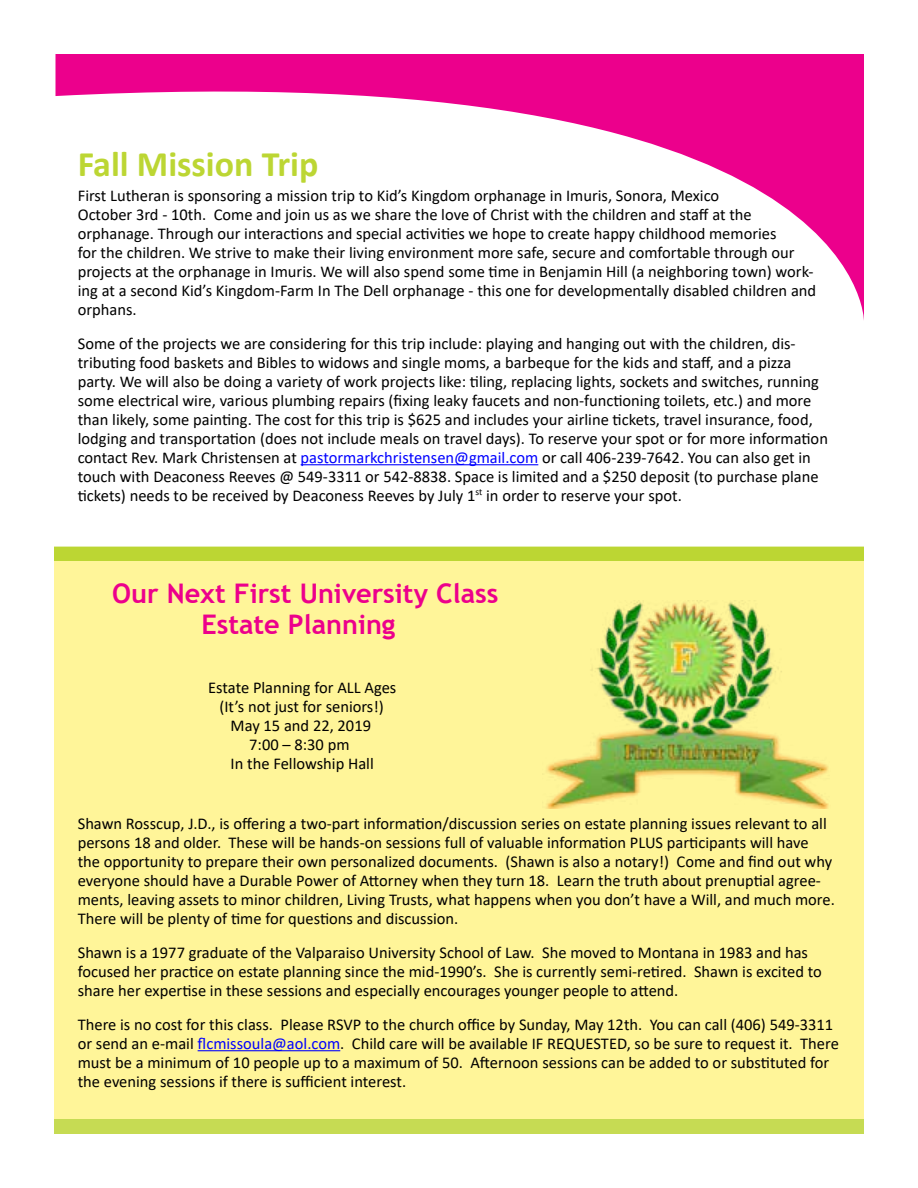
<style>
.page{position:relative;width:918px;height:1188px;background:#fff}
.page>*{position:absolute;margin:0;border:0;box-sizing:border-box;transform-origin:0 0}
.t1{font:700 36px "Calibri";color:#bcd633}
.t2{font:700 27px/31px "Trebuchet MS";color:#ec008c;text-align:center}
.t3{font:16.5px/18.9px "Calibri";color:#000}
.s1{color:#00f}
</style>
<div class="page">
<svg style="left:56px;top:54px;width:808px;height:266px"></svg>
<div style="left:54px;top:547px;width:810px;height:15px;background:#bcd633"></div>
<div style="left:54px;top:562px;width:810px;height:557px;background:#fff599"></div>
<div style="left:54px;top:1119px;width:810px;height:15px;background:#c6db53"></div>
<hr style="left:301px;top:464px;width:237px;height:1px;background:#00f">
<hr style="left:198px;top:1050px;width:142px;height:1px;background:#00f">
<img style="left:546px;top:602px;width:283px;height:207px">
<h1 class="t1" style="left:78px;top:138px;width:242px">Fall Mission Trip</h1>
<p class="t3" style="left:78px;top:186px;width:740px">First Lutheran is sponsoring a mission trip to Kid’s Kingdom orphanage in Imuris, Sonora, Mexico<br>October 3rd - 10th. Come and join us as we share the love of Christ with the children and staff at the orphanage. Through our interactions and special activities we hope to create happy childhood memories<br>for the children. We strive to make their living environment more safe, secure and comfortable through our projects at the orphanage in Imuris. We will also spend some time in Benjamin Hill (a neighboring town) work&shy;ing at a second Kid’s Kingdom-Farm In The Dell orphanage - this one for developmentally disabled children and orphans.</p>
<p class="t3" style="left:78px;top:334px;width:752px">Some of the projects we are considering for this trip include: playing and hanging out with the children, dis&shy;tributing food baskets and Bibles to widows and single moms, a barbeque for the kids and staff, and a pizza party. We will also be doing a variety of work projects like: tiling, replacing lights, sockets and switches, running some electrical wire, various plumbing repairs (fixing leaky faucets and non-functioning toilets, etc.) and more than likely, some painting. The cost for this trip is $625 and includes your airline tickets, travel insurance, food, lodging and transportation (does not include meals on travel days). To reserve your spot or for more information contact Rev. Mark Christensen at <span class="s1">pastormarkchristensen@gmail.com</span> or call 406-239-7642. You can also get in touch with Deaconess Reeves @ 549-3311 or 542-8838. Space is limited and a $250 deposit (to purchase plane tickets) needs to be received by Deaconess Reeves by July 1<sup>st</sup> in order to reserve your spot.</p>
<h2 class="t2" style="left:112px;top:578px;width:388px">Our Next First University Class<br>Estate Planning</h2>
<p class="t3" style="left:208px;top:677px;width:190px;text-align:center">Estate Planning for ALL Ages (It’s not just for seniors!)<br>May 15 and 22, 2019<br>7:00 – 8:30 pm<br>In the Fellowship Hall</p>
<p class="t3" style="left:78px;top:814px;width:759px">Shawn Rosscup, J.D., is offering a two-part information/discussion series on estate planning issues relevant to all persons 18 and older. These will be hands-on sessions full of valuable information PLUS participants will have the opportunity to prepare their own personalized documents. (Shawn is also a notary!) Come and find out why everyone should have a Durable Power of Attorney when they turn 18. Learn the truth about prenuptial agree&shy;ments, leaving assets to minor children, Living Trusts, what happens when you don’t have a Will, and much more.<br>There will be plenty of time for questions and discussion.</p>
<p class="t3" style="left:78px;top:943px;width:746px">Shawn is a 1977 graduate of the Valparaiso University School of Law. She moved to Montana in 1983 and has focused her practice on estate planning since the mid-1990’s. She is currently semi-retired. Shawn is excited to share her expertise in these sessions and especially encourages younger people to attend.</p>
<p class="t3" style="left:78px;top:1015px;width:763px">There is no cost for this class. Please RSVP to the church office by Sunday, May 12th. You can call (406) 549-3311 or send an e-mail <span class="s1">flcmissoula@aol.com</span>. Child care will be available IF REQUESTED, so be sure to request it. There must be a minimum of 10 people up to a maximum of 50. Afternoon sessions can be added to or substituted for the evening sessions if there is sufficient interest.</p>
</div>
